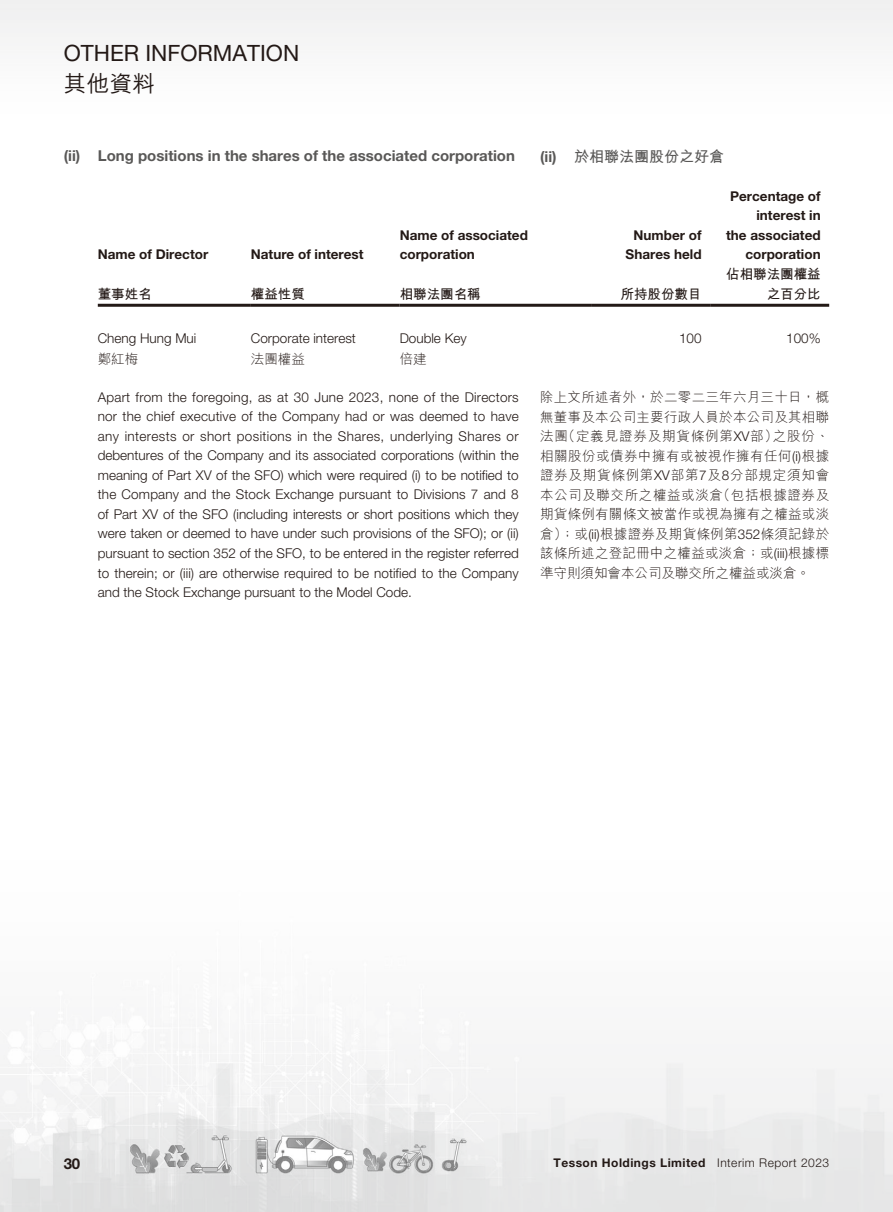
<style>
.page{position:relative;width:893px;height:1212px;background:#fff}
.page>*{position:absolute;margin:0;border:0;box-sizing:border-box;transform-origin:0 0}
.t1{font:22.5px "Helvetica Neue LT Std";color:#231916}
.t2{font:22.5px "M Hei HK Medium E Ten B5 H";color:#231916}
.t3{font:700 15px "Helvetica Neue LT Std";color:#595857}
.t4{font:15px "M Hei HK Bold E Ten B5 H";color:#595857}
.t5{font:700 15px "Helvetica Neue LT Std";color:#231916}
.t6{font:300 13.5px/19.5px "Helvetica Neue LT Std";color:#231916;text-align:justify}
.t7{font:13.5px/19.5px "M Hei HK Light E Ten B5 H";color:#231916;text-align:justify}
.t8{font:700 13.5px/19.5px "Helvetica Neue LT Std";color:#231916}
.t9{font:13.5px/19.5px "M Hei HK Bold E Ten B5 H";color:#231916;text-align:right}
.t10{font:700 12px "Helvetica Neue LT Std";letter-spacing:.04em;color:#231916}
.s1{font-family:"Helvetica Neue LT Std";font-weight:700}
.s2{font-family:"Helvetica Neue LT Std";font-weight:300}
.s3{font-weight:300}
</style>
<div class="page">
<img style="left:0;top:0;width:893px;height:1212px">
<hr style="left:98px;top:304px;width:153px;height:3px;background:#231916">
<hr style="left:251px;top:304px;width:149px;height:3px;background:#231916">
<hr style="left:400px;top:304px;width:191px;height:3px;background:#231916">
<hr style="left:591px;top:304px;width:119px;height:3px;background:#231916">
<hr style="left:710px;top:304px;width:119px;height:3px;background:#231916">
<h1 class="t1" style="left:64px;top:45px;width:237px">OTHER INFORMATION</h1>
<h1 class="t2" style="left:64px;top:75px;width:93px">其他資料</h1>
<p class="t3" style="left:64px;top:151px;width:453px">(ii) Long positions in the shares of the associated corporation</p>
<p class="t4" style="left:540px;top:151px;width:186px"><span class="s1">(ii)</span> 於相聯法團股份之好倉</p>
<p class="t8" style="left:98px;top:246px;width:112px">Name of Director</p>
<p class="t8" style="left:251px;top:246px;width:114px">Nature of interest</p>
<p class="t8" style="left:400px;top:227px;width:130px">Name of associated corporation</p>
<p class="t8" style="left:626px;top:227px;width:78px;text-align:center">Number of<br>Shares held</p>
<p class="t9" style="left:98px;top:286px;width:55px">董事姓名</p>
<p class="t9" style="left:251px;top:286px;width:55px">權益性質</p>
<p class="t9" style="left:400px;top:286px;width:82px">相聯法團名稱</p>
<p class="t9" style="left:621px;top:286px;width:82px">所持股份數目</p>
<p class="t8" style="left:726px;top:188px;width:96px;text-align:right">Percentage of interest in<br>the associated corporation</p>
<p class="t9" style="left:726px;top:266px;width:96px">佔相聯法團權益之百分比</p>
<p class="t6" style="left:98px;top:331px;width:100px">Cheng Hung Mui</p>
<p class="t6" style="left:251px;top:331px;width:107px">Corporate interest</p>
<p class="t6" style="left:400px;top:331px;width:69px">Double Key</p>
<p class="t6" style="left:679px;top:331px;width:24px">100</p>
<p class="t6" style="left:786px;top:331px;width:36px">100%</p>
<p class="t7" style="left:98px;top:351px;width:42px">鄭紅梅</p>
<p class="t7" style="left:251px;top:351px;width:55px">法團權益</p>
<p class="t7" style="left:400px;top:351px;width:28px">倍建</p>
<p class="t6" style="left:98px;top:389px;width:422px">Apart from the foregoing, as at 30 June 2023, none of the Directors nor the chief executive of the Company had or was deemed to have any interests or short positions in the Shares, underlying Shares or debentures of the Company and its associated corporations (within the meaning of Part XV of the SFO) which were required (i) to be notified to the Company and the Stock Exchange pursuant to Divisions 7 and 8 of Part XV of the SFO (including interests or short positions which they were taken or deemed to have under such provisions of the SFO); or (ii) pursuant to section 352 of the SFO, to be entered in the register referred to therein; or (iii) are otherwise required to be notified to the Company and the Stock Exchange pursuant to the Model Code.</p>
<p class="t7" style="left:540px;top:389px;width:291px">除上文所述者外，於二零二三年六月三十日，概無董事及本公司主要行政人員於本公司及其相聯法團（定義見證券及期貨條例第<span class="s2">XV</span>部）之股份、相關股份或債券中擁有或被視作擁有任何<span class="s2">(i)</span>根據證券及期貨條例第<span class="s2">XV</span>部第<span class="s2">7</span>及<span class="s2">8</span>分部規定須知會本公司及聯交所之權益或淡倉（包括根據證券及期貨條例有關條文被當作或視為擁有之權益或淡倉）；或<span class="s2">(ii)</span>根據證券及期貨條例第<span class="s2">352</span>條須記錄於該條所述之登記冊中之權益或淡倉；或<span class="s2">(iii)</span>根據標準守則須知會本公司及聯交所之權益或淡倉。</p>
<p class="t5" style="left:64px;top:1158px;width:18px">30</p>
<p class="t10" style="left:554px;top:1158px;width:277px">Tesson Holdings Limited <span class="s3">Interim Report 2023</span></p>
</div>
